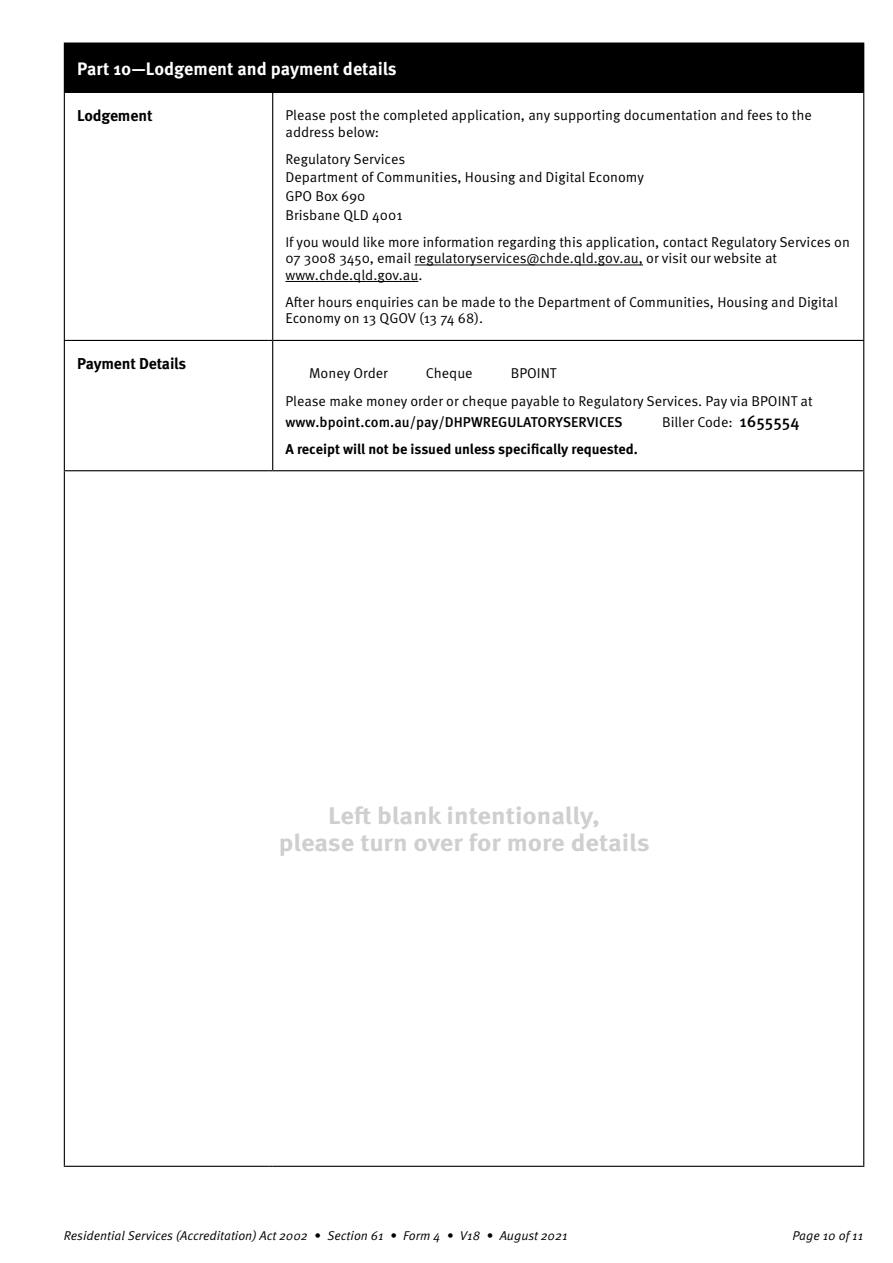
<style>
.page{position:relative;width:893px;height:1263px;background:#fff}
.page>*{position:absolute;margin:0;border:0;box-sizing:border-box;transform-origin:0 0}
.BODY__P{font:700 24px "Meta Pro";letter-spacing:-.005em;color:#d0cece;scale:1.1 1}
.left_intentionally_b{font:700 24px "Meta Pro";color:#d0cece;scale:1.1 1}
.Headings_-_white__H3{font:700 18px "Meta Pro";color:#fff}
.Headings_-_LHS__H4{font:700 15.75px "Meta Pro";letter-spacing:-.01em;color:#000}
.BODY__P-2{font:14.25px/16.5px "Meta Pro Norm";color:#000}
.Body_copy_-_no_space{font:14.25px "Meta Pro Norm";color:#000}
.BODY__P-3{font:700 14.25px "Meta Pro";letter-spacing:-.005em;color:#000}
.BODY__P-4{font:500 14.25px "Meta Pro";color:#000}
.t1{font:12.75px "Meta Pro Norm Ita";color:#000}
.s1{font-family:"Meta Pro";font-weight:500;font-size:16.5px}
</style>
<div class="page">
<div style="left:64px;top:43px;width:800px;height:49px;background:#000"></div>
<hr style="left:272px;top:93px;width:1px;height:247px;background:#000">
<hr style="left:863px;top:93px;width:1px;height:247px;background:#000">
<hr style="left:64px;top:340px;width:205px;height:1px;background:#000">
<hr style="left:64px;top:470px;width:205px;height:1px;background:#000">
<hr style="left:863px;top:471px;width:1px;height:695px;background:#000">
<hr style="left:64px;top:93px;width:1px;height:247px;background:#000">
<hr style="left:64px;top:341px;width:1px;height:129px;background:#000">
<hr style="left:64px;top:471px;width:1px;height:695px;background:#000">
<hr style="left:64px;top:1166px;width:205px;height:1px;background:#000">
<hr style="left:273px;top:1166px;width:591px;height:1px;background:#000">
<hr style="left:64px;top:92px;width:205px;height:1px;background:#000">
<hr style="left:273px;top:92px;width:591px;height:1px;background:#000">
<hr style="left:273px;top:340px;width:591px;height:1px;background:#000">
<hr style="left:272px;top:341px;width:1px;height:129px;background:#000">
<hr style="left:863px;top:341px;width:1px;height:129px;background:#000">
<hr style="left:273px;top:470px;width:591px;height:1px;background:#000">
<hr style="left:414px;top:265px;width:229px;height:1px;background:#000">
<hr style="left:285px;top:281px;width:133px;height:1px;background:#000">
<h3 class="Headings_-_white__H3" style="left:77px;top:54px;width:321px">Part 10—Lodgement and payment details</h3>
<h4 class="Headings_-_LHS__H4" style="left:77px;top:103px;width:77px">Lodgement</h4>
<p class="BODY__P-2" style="left:285px;top:106px;width:528px">Please post the completed application, any supporting documentation and fees to the address below:</p>
<p class="Body_copy_-_no_space" style="left:285px;top:148px;width:121px">Regulatory Services</p>
<p class="Body_copy_-_no_space" style="left:285px;top:167px;width:360px">Department of Communities, Housing and Digital Economy</p>
<p class="Body_copy_-_no_space" style="left:285px;top:185px;width:82px">GPO Box 690</p>
<p class="BODY__P-2" style="left:285px;top:206px;width:119px">Brisbane QLD 4001</p>
<p class="BODY__P-2" style="left:285px;top:233px;width:566px">If you would like more information regarding this application, contact Regulatory Services on<br>07 3008 3450, email regulatoryservices@chde.qld.gov.au, or visit our website at www.chde.qld.gov.au.</p>
<p class="BODY__P-2" style="left:285px;top:293px;width:554px">After hours enquiries can be made to the Department of Communities, Housing and Digital<br>Economy on 13 QGOV (13 74 68).</p>
<h4 class="Headings_-_LHS__H4" style="left:77px;top:351px;width:111px">Payment Details</h4>
<p class="BODY__P-2" style="left:309px;top:364px;width:80px">Money Order</p>
<p class="BODY__P-2" style="left:426px;top:364px;width:48px">Cheque</p>
<p class="BODY__P-2" style="left:511px;top:364px;width:47px">BPOINT</p>
<p class="BODY__P-2" style="left:285px;top:392px;width:529px">Please make money order or cheque payable to Regulatory Services. Pay via BPOINT at</p>
<p class="BODY__P-4" style="left:285px;top:411px;width:339px">www.bpoint.com.au/pay/DHPWREGULATORYSERVICES</p>
<p class="BODY__P-2" style="left:662px;top:412px;width:139px">Biller Code: <span class="s1">1655554</span></p>
<p class="BODY__P-3" style="left:285px;top:438px;width:354px">A receipt will not be issued unless specifically requested.</p>
<h6 class="left_intentionally_b" style="left:328px;top:796px;width:249px">Left blank intentionally,</h6>
<p class="BODY__P" style="left:279px;top:824px;width:339px">please turn over for more details</p>
<p class="t1" style="left:64px;top:1226px;width:505px">Residential Services (Accreditation) Act 2002 • Section 61 • Form 4 • V18 • August 2021</p>
<p class="t1" style="left:792px;top:1226px;width:72px">Page 10 of 11</p>
</div>
